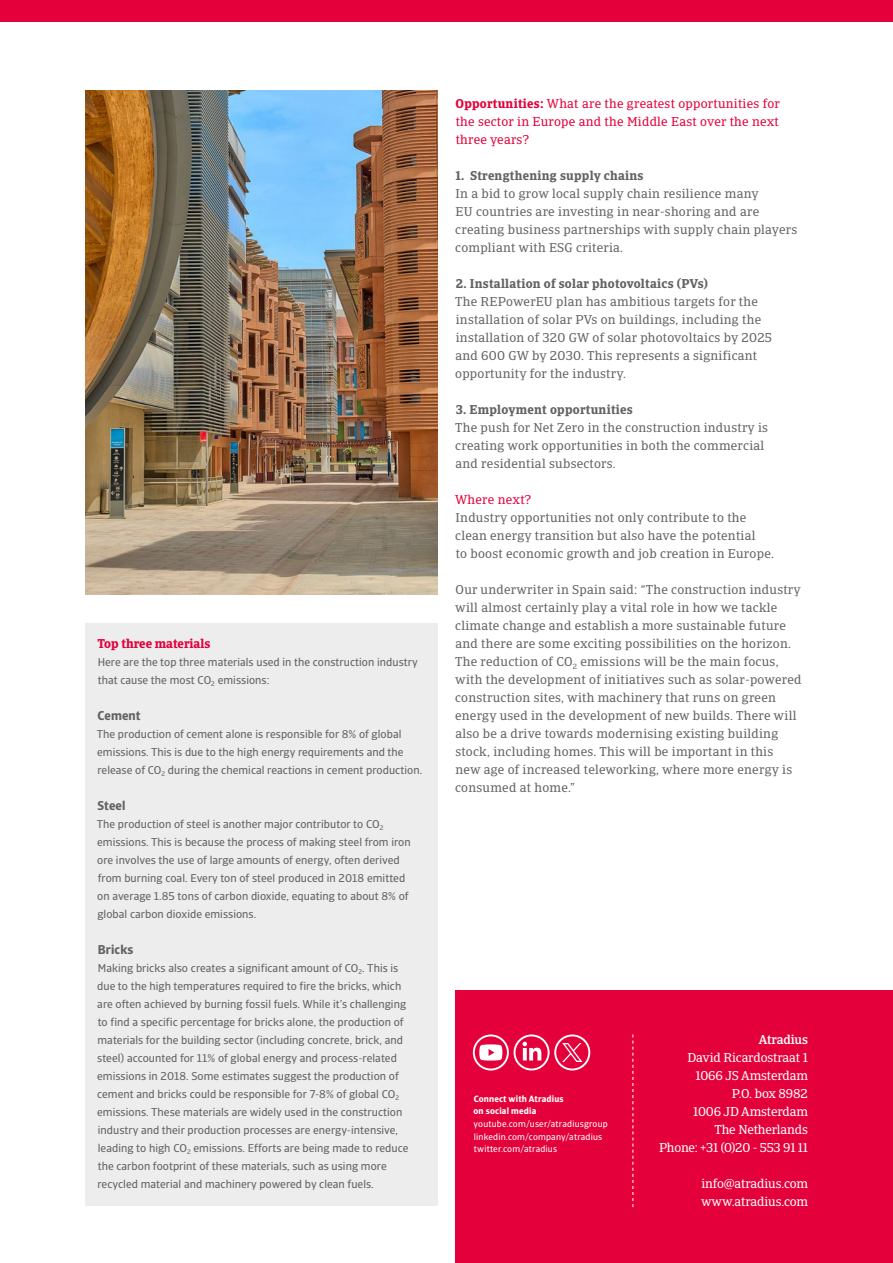
<style>
.page{position:relative;width:893px;height:1263px;background:#fff}
.page>*{position:absolute;margin:0;border:0;box-sizing:border-box;transform-origin:0 0}
.t1{font:12.75px/18px "Catalana";letter-spacing:.02em;color:#646363}
.t2{font:12.75px/18px "Catalana";letter-spacing:-.01em;color:#fff;text-align:right}
.t3{font:12.75px/18px "Catalana";letter-spacing:.02em;color:#e4003a;text-align:justify}
.t4{font:700 12.75px "Catalana";letter-spacing:.02em;color:#646363}
.t5{font:700 12.75px "Catalana Sans";letter-spacing:.01em;color:#646363}
.t6{font:700 12.75px "Catalana";color:#e4003a}
.t7{font:500 12.75px "Catalana";letter-spacing:-.01em;color:#fff}
.t8{font:11.25px/18px "Catalana Sans";letter-spacing:.005em;color:#646363}
.t9{font:9px/12.6px "Catalana Sans";letter-spacing:.02em;color:#fff}
.t10{font:700 9px/12.6px "Catalana Sans";letter-spacing:.02em;color:#fff}
.s1{font-weight:700}
</style>
<div class="page">
<div style="left:0;top:0;width:893px;height:21px;background:#e4003a"></div>
<div style="left:455px;top:990px;width:438px;height:273px;background:#e4003a"></div>
<svg style="left:632px;top:1034px;width:1px;height:173px"></svg>
<svg style="left:473px;top:1034px;width:117px;height:36px"></svg>
<img style="left:85px;top:90px;width:353px;height:504px">
<div style="left:85px;top:623px;width:353px;height:583px;background:#ededed"></div>
<p class="t6" style="left:97px;top:636px;width:114px">Top three materials</p>
<p class="t8" style="left:98px;top:653px;width:322px">Here are the top three materials used in the construction industry that cause the most CO<sub>2</sub> emissions:</p>
<p class="t5" style="left:97px;top:708px;width:45px">Cement</p>
<p class="t8" style="left:97px;top:725px;width:327px">The production of cement alone is responsible for 8% of global emissions. This is due to the high energy requirements and the release of CO<sub>2</sub> during the chemical reactions in cement production.</p>
<p class="t5" style="left:98px;top:798px;width:29px">Steel</p>
<p class="t8" style="left:97px;top:815px;width:315px">The production of steel is another major contributor to CO<sub>2 </sub>emissions. This is because the process of making steel from iron ore involves the use of large amounts of energy, often derived from burning coal. Every ton of steel produced in 2018 emitted on average 1.85 tons of carbon dioxide, equating to about 8% of global carbon dioxide emissions.</p>
<p class="t5" style="left:98px;top:942px;width:37px">Bricks</p>
<p class="t8" style="left:97px;top:959px;width:313px">Making bricks also creates a significant amount of CO<sub>2</sub>. This is due to the high temperatures required to fire the bricks, which are often achieved by burning fossil fuels. While it’s challenging to find a specific percentage for bricks alone, the production of materials for the building sector (including concrete, brick, and steel) accounted for 11% of global energy and process-related emissions in 2018. Some estimates suggest the production of cement and bricks could be responsible for 7-8% of global CO<sub>2 </sub>emissions. These materials are widely used in the construction industry and their production processes are energy-intensive, leading to high CO<sub>2</sub> emissions. Efforts are being made to reduce the carbon footprint of these materials, such as using more recycled material and machinery powered by clean fuels.</p>
<p class="t3" style="left:455px;top:95px;width:326px"><span class="s1">Opportunities:</span> What are the greatest opportunities for the sector in Europe and the Middle East over the next three years?</p>
<p class="t4" style="left:456px;top:168px;width:189px">1. Strengthening supply chains</p>
<p class="t1" style="left:455px;top:185px;width:344px">In a bid to grow local supply chain resilience many<br>EU countries are investing in near-shoring and are creating business partnerships with supply chain players compliant with ESG criteria.</p>
<p class="t4" style="left:456px;top:276px;width:254px">2. Installation of solar photovoltaics (PVs)</p>
<p class="t1" style="left:455px;top:293px;width:318px">The REPowerEU plan has ambitious targets for the installation of solar PVs on buildings, including the installation of 320 GW of solar photovoltaics by 2025 and 600 GW by 2030. This represents a significant opportunity for the industry.</p>
<p class="t4" style="left:456px;top:402px;width:178px">3. Employment opportunities</p>
<p class="t1" style="left:455px;top:419px;width:314px">The push for Net Zero in the construction industry is creating work opportunities in both the commercial and residential subsectors.</p>
<p class="t3" style="left:455px;top:491px;width:78px">Where next?</p>
<p class="t1" style="left:455px;top:509px;width:320px">Industry opportunities not only contribute to the clean energy transition but also have the potential<br>to boost economic growth and job creation in Europe.</p>
<p class="t1" style="left:455px;top:581px;width:348px">Our underwriter in Spain said: “The construction industry will almost certainly play a vital role in how we tackle climate change and establish a more sustainable future and there are some exciting possibilities on the horizon.<br>The reduction of CO<sub>2</sub> emissions will be the main focus, with the development of initiatives such as solar-powered construction sites, with machinery that runs on green energy used in the development of new builds. There will also be a drive towards modernising existing building stock, including homes. This will be important in this<br>new age of increased teleworking, where more energy is consumed at home.”</p>
<p class="t10" style="left:474px;top:1092px;width:92px">Connect with Atradius on social media</p>
<p class="t9" style="left:474px;top:1117px;width:136px">youtube.com/user/atradiusgroup linkedin.com/company/atradius twitter.com/atradius</p>
<p class="t7" style="left:759px;top:1032px;width:51px">Atradius</p>
<p class="t2" style="left:659px;top:1049px;width:151px">David Ricardostraat 1<br>1066 JS Amsterdam<br>P.O. box 8982<br>1006 JD Amsterdam<br>The Netherlands<br>Phone: +31 (0)20 - 553 91 11</p>
<p class="t2" style="left:701px;top:1175px;width:108px;text-align:left">info@atradius.com www.atradius.com</p>
</div>
